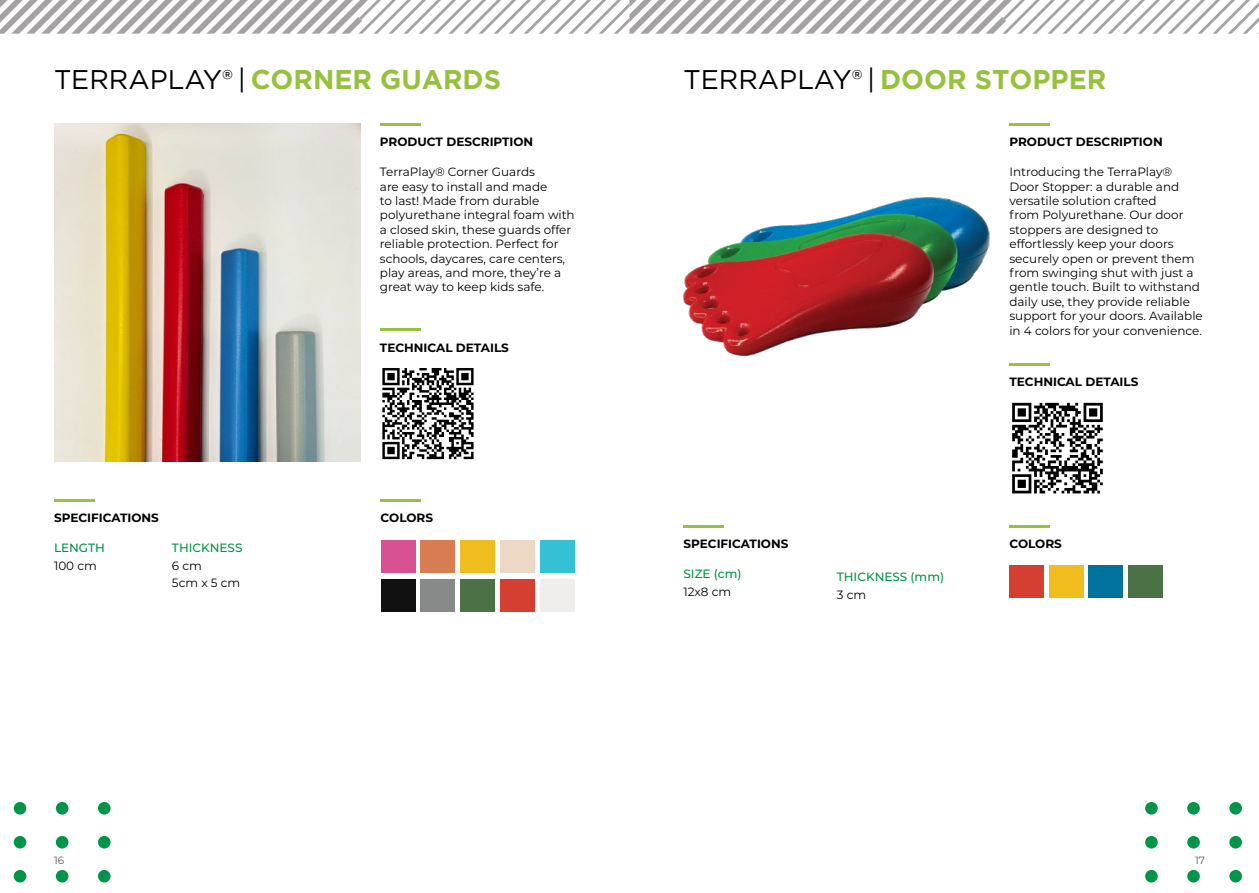
<style>
.page{position:relative;width:1259px;height:893px;background:#fff}
.page>*{position:absolute;margin:0;border:0;box-sizing:border-box;transform-origin:0 0}
.t1{font:700 27px "Gotham";color:#96c13d}
.t2{font:27px "Gotham";color:#000}
.Body_text{font:12px/14.4px "Montserrat";color:#000}
.t3{font:700 12px "Montserrat";color:#000}
.t4{font:500 12px "Montserrat";color:#009444}
.t5{font:10.5px "Montserrat";color:#58595b}
.s1{font-weight:400;color:#000}
.s2{font-weight:700;color:#96c13d}
</style>
<div class="page">
<img style="left:683px;top:198px;width:307px;height:157px">
<hr style="left:1009px;top:123px;width:40px;height:3px;background:#96c13d">
<hr style="left:1009px;top:363px;width:40px;height:3px;background:#96c13d">
<svg style="left:1012px;top:402px;width:91px;height:92px"></svg>
<svg style="left:1012px;top:403px;width:90px;height:90px"></svg>
<hr style="left:683px;top:525px;width:40px;height:2px;background:#96c13d">
<hr style="left:1009px;top:525px;width:40px;height:2px;background:#96c13d">
<div style="left:1009px;top:565px;width:34px;height:32px;background:#d43f32"></div>
<div style="left:1128px;top:565px;width:34px;height:32px;background:#4d7147"></div>
<div style="left:1049px;top:565px;width:34px;height:32px;background:#f0bd1e"></div>
<div style="left:1089px;top:565px;width:34px;height:32px;background:#01719d"></div>
<div style="left:1145px;top:870px;width:12px;height:12px;background:#009548;border-radius:50%"></div>
<div style="left:1187px;top:870px;width:12px;height:12px;background:#009548;border-radius:50%"></div>
<div style="left:1229px;top:870px;width:13px;height:12px;background:#009548;border-radius:50%"></div>
<div style="left:1145px;top:836px;width:12px;height:12px;background:#009548;border-radius:50%"></div>
<div style="left:1187px;top:836px;width:12px;height:12px;background:#009548;border-radius:50%"></div>
<div style="left:1229px;top:836px;width:13px;height:12px;background:#009548;border-radius:50%"></div>
<div style="left:1145px;top:802px;width:12px;height:13px;background:#009548;border-radius:50%"></div>
<div style="left:1187px;top:802px;width:12px;height:13px;background:#009548;border-radius:50%"></div>
<div style="left:1229px;top:802px;width:13px;height:13px;background:#009548;border-radius:50%"></div>
<img style="left:54px;top:123px;width:306px;height:339px">
<hr style="left:380px;top:123px;width:40px;height:3px;background:#96c13d">
<hr style="left:54px;top:499px;width:40px;height:2px;background:#96c13d">
<hr style="left:380px;top:328px;width:40px;height:3px;background:#96c13d">
<svg style="left:382px;top:368px;width:92px;height:92px"></svg>
<svg style="left:382px;top:368px;width:91px;height:91px"></svg>
<div style="left:381px;top:540px;width:34px;height:33px;background:#d85193"></div>
<div style="left:540px;top:540px;width:34px;height:33px;background:#34c1d6"></div>
<div style="left:500px;top:540px;width:34px;height:33px;background:#edd8c5"></div>
<div style="left:421px;top:540px;width:34px;height:33px;background:#d87d51"></div>
<div style="left:461px;top:540px;width:34px;height:33px;background:#f0bd1e"></div>
<div style="left:500px;top:579px;width:34px;height:33px;background:#d43f32"></div>
<div style="left:540px;top:579px;width:34px;height:33px;background:#efeeed"></div>
<div style="left:461px;top:579px;width:34px;height:33px;background:#4d7147"></div>
<div style="left:381px;top:579px;width:34px;height:33px;background:#121111"></div>
<div style="left:421px;top:579px;width:34px;height:33px;background:#888a8a"></div>
<hr style="left:380px;top:499px;width:41px;height:2px;background:#96c13d">
<div style="left:14px;top:870px;width:12px;height:12px;background:#009548;border-radius:50%"></div>
<div style="left:56px;top:870px;width:12px;height:12px;background:#009548;border-radius:50%"></div>
<div style="left:98px;top:870px;width:13px;height:12px;background:#009548;border-radius:50%"></div>
<div style="left:14px;top:836px;width:12px;height:12px;background:#009548;border-radius:50%"></div>
<div style="left:56px;top:836px;width:12px;height:12px;background:#009548;border-radius:50%"></div>
<div style="left:98px;top:836px;width:13px;height:12px;background:#009548;border-radius:50%"></div>
<div style="left:14px;top:802px;width:12px;height:13px;background:#009548;border-radius:50%"></div>
<div style="left:56px;top:802px;width:12px;height:13px;background:#009548;border-radius:50%"></div>
<div style="left:98px;top:802px;width:13px;height:13px;background:#009548;border-radius:50%"></div>
<svg style="left:0;top:0;width:1259px;height:34px"></svg>
<p class="t1" style="left:54px;top:64px;width:448px"><span class="s1">TERRAPLAY® |</span> CORNER GUARDS</p>
<p class="t3" style="left:380px;top:133px;width:155px">PRODUCT DESCRIPTION</p>
<p class="Body_text" style="left:380px;top:164px;width:196px">TerraPlay® Corner Guards<br>are easy to install and made<br>to last! Made from durable polyurethane integral foam with a closed skin, these guards offer reliable protection. Perfect for schools, daycares, care centers, play areas, and more, they’re a great way to keep kids safe.</p>
<p class="t3" style="left:54px;top:509px;width:106px">SPECIFICATIONS</p>
<p class="t4" style="left:54px;top:539px;width:52px">LENGTH</p>
<p class="Body_text" style="left:54px;top:558px;width:44px">100 cm</p>
<p class="t4" style="left:172px;top:539px;width:72px">THICKNESS</p>
<p class="Body_text" style="left:172px;top:558px;width:31px">6 cm</p>
<p class="Body_text" style="left:172px;top:575px;width:70px">5cm x 5 cm</p>
<p class="t3" style="left:380px;top:339px;width:130px">TECHNICAL DETAILS</p>
<p class="t3" style="left:380px;top:509px;width:54px">COLORS</p>
<p class="t2" style="left:683px;top:62px;width:424px">TERRAPLAY® | <span class="s2">DOOR STOPPER</span></p>
<p class="t3" style="left:1009px;top:133px;width:155px">PRODUCT DESCRIPTION</p>
<p class="Body_text" style="left:1009px;top:164px;width:195px">Introducing the TerraPlay®<br>Door Stopper: a durable and versatile solution crafted<br>from Polyurethane. Our door stoppers are designed to effortlessly keep your doors securely open or prevent them from swinging shut with just a gentle touch. Built to withstand daily use, they provide reliable support for your doors. Available in 4 colors for your convenience.</p>
<p class="t3" style="left:683px;top:535px;width:106px">SPECIFICATIONS</p>
<p class="t4" style="left:683px;top:565px;width:59px">SIZE (cm)</p>
<p class="Body_text" style="left:683px;top:584px;width:49px">12x8 cm</p>
<p class="t4" style="left:837px;top:568px;width:109px">THICKNESS (mm)</p>
<p class="Body_text" style="left:837px;top:587px;width:31px">3 cm</p>
<p class="t3" style="left:1009px;top:373px;width:130px">TECHNICAL DETAILS</p>
<p class="t3" style="left:1009px;top:535px;width:54px">COLORS</p>
<p class="t5" style="left:54px;top:853px;width:12px">16</p>
<p class="t5" style="left:1195px;top:853px;width:11px">17</p>
</div>
